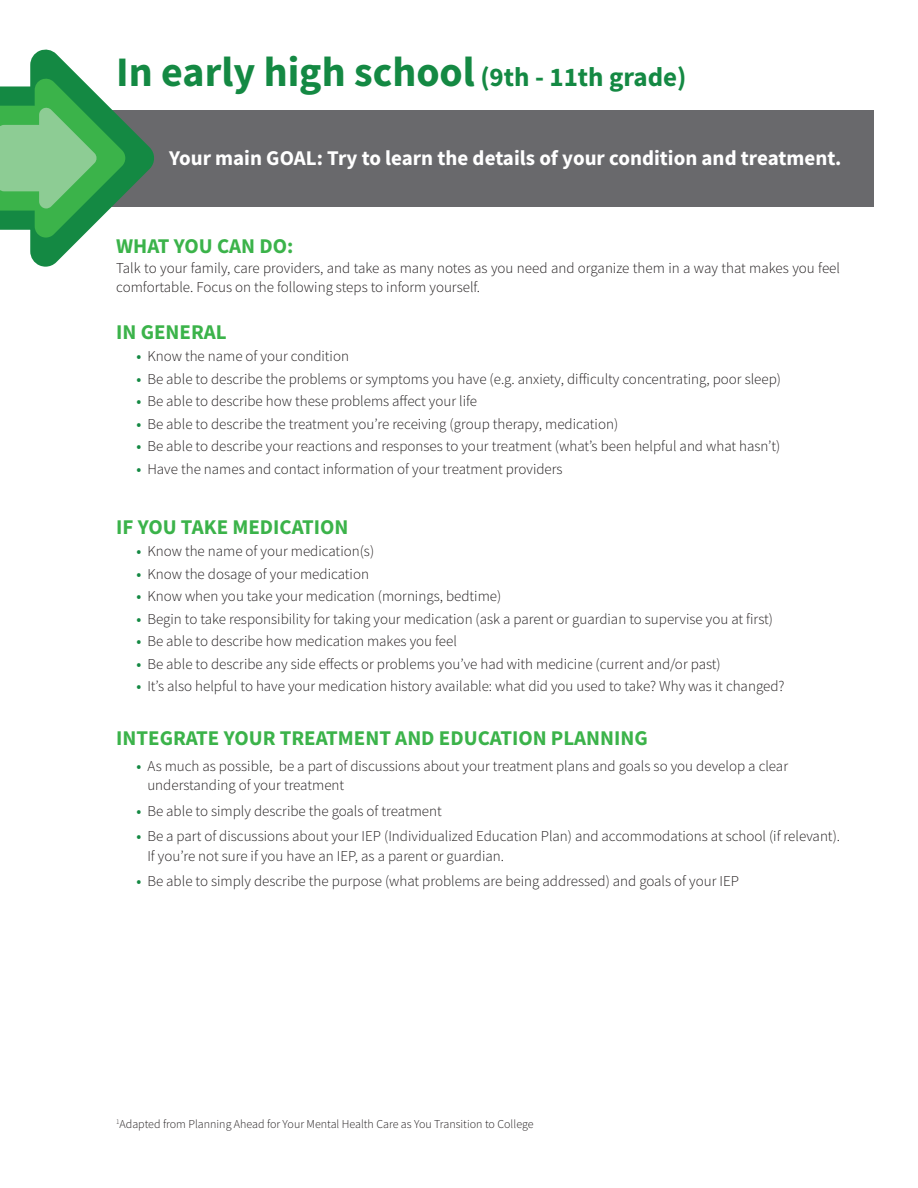
<style>
.page{position:relative;width:918px;height:1188px;background:#fff}
.page>*{position:absolute;margin:0;border:0;box-sizing:border-box;transform-origin:0 0}
.t1{font:700 42px "Source Sans Pro";color:#148943}
.body_copy{font:700 21px "Source Sans Pro";color:#3bb34a}
.t2{font:700 21px "Source Sans Pro";color:#fff}
.body_copy-2{font:300 15px/19.5px "Source Sans Pro";color:#231f20}
.body_copy-3{font:300 12px "Source Sans Pro";color:#231f20}
.s1{font-size:27px}
.s2{font-weight:600;color:#148943}
</style>
<div class="page">
<div style="left:66px;top:110px;width:807px;height:97px;background:#69696c"></div>
<svg style="left:0;top:49px;width:154px;height:218px"></svg>
<p class="t1" style="left:116px;top:43px;width:572px">In early high school <span class="s1">(9th - 11th grade)</span></p>
<p class="t2" style="left:169px;top:144px;width:674px">Your main GOAL: Try to learn the details of your condition and treatment.</p>
<p class="body_copy" style="left:116px;top:232px;width:179px">WHAT YOU CAN DO:</p>
<p class="body_copy-2" style="left:116px;top:258px;width:725px">Talk to your family, care providers, and take as many notes as you need and organize them in a way that makes you feel comfortable. Focus on the following steps to inform yourself.</p>
<p class="body_copy" style="left:116px;top:318px;width:112px">IN GENERAL</p>
<p class="body_copy-2" style="left:136px;top:347px;width:214px"><span class="s2">•</span> Know the name of your condition</p>
<p class="body_copy-2" style="left:136px;top:369px;width:646px"><span class="s2">•</span> Be able to describe the problems or symptoms you have (e.g. anxiety, difficulty concentrating, poor sleep)</p>
<p class="body_copy-2" style="left:136px;top:392px;width:342px"><span class="s2">•</span> Be able to describe how these problems affect your life</p>
<p class="body_copy-2" style="left:136px;top:414px;width:483px"><span class="s2">•</span> Be able to describe the treatment you’re receiving (group therapy, medication)</p>
<p class="body_copy-2" style="left:136px;top:437px;width:645px"><span class="s2">•</span> Be able to describe your reactions and responses to your treatment (what’s been helpful and what hasn’t)</p>
<p class="body_copy-2" style="left:136px;top:459px;width:428px"><span class="s2">•</span> Have the names and contact information of your treatment providers</p>
<p class="body_copy" style="left:116px;top:513px;width:234px">IF YOU TAKE MEDICATION</p>
<p class="body_copy-2" style="left:136px;top:542px;width:239px"><span class="s2">•</span> Know the name of your medication(s)</p>
<p class="body_copy-2" style="left:136px;top:564px;width:234px"><span class="s2">•</span> Know the dosage of your medication</p>
<p class="body_copy-2" style="left:136px;top:587px;width:366px"><span class="s2">•</span> Know when you take your medication (mornings, bedtime)</p>
<p class="body_copy-2" style="left:136px;top:609px;width:638px"><span class="s2">•</span> Begin to take responsibility for taking your medication (ask a parent or guardian to supervise you at first)</p>
<p class="body_copy-2" style="left:136px;top:632px;width:322px"><span class="s2">•</span> Be able to describe how medication makes you feel</p>
<p class="body_copy-2" style="left:136px;top:654px;width:586px"><span class="s2">•</span> Be able to describe any side effects or problems you’ve had with medicine (current and/or past)</p>
<p class="body_copy-2" style="left:136px;top:677px;width:650px"><span class="s2">•</span> It’s also helpful to have your medication history available: what did you used to take? Why was it changed?</p>
<p class="body_copy" style="left:116px;top:724px;width:533px">INTEGRATE YOUR TREATMENT AND EDUCATION PLANNING</p>
<p class="body_copy-2" style="left:147px;top:756px;width:642px;text-indent:-11px"><span class="s2">•</span> As much as possible, be a part of discussions about your treatment plans and goals so you develop a clear understanding of your treatment</p>
<p class="body_copy-2" style="left:136px;top:801px;width:307px"><span class="s2">•</span> Be able to simply describe the goals of treatment</p>
<p class="body_copy-2" style="left:147px;top:827px;width:694px;text-indent:-11px"><span class="s2">•</span> Be a part of discussions about your IEP (Individualized Education Plan) and accommodations at school (if relevant).<br>If you’re not sure if you have an IEP, as a parent or guardian.</p>
<p class="body_copy-2" style="left:136px;top:872px;width:604px"><span class="s2">•</span> Be able to simply describe the purpose (what problems are being addressed) and goals of your IEP</p>
<p class="body_copy-3" style="left:116px;top:1117px;width:419px"><sup>1</sup>Adapted from Planning Ahead for Your Mental Health Care as You Transition to College</p>
</div>
